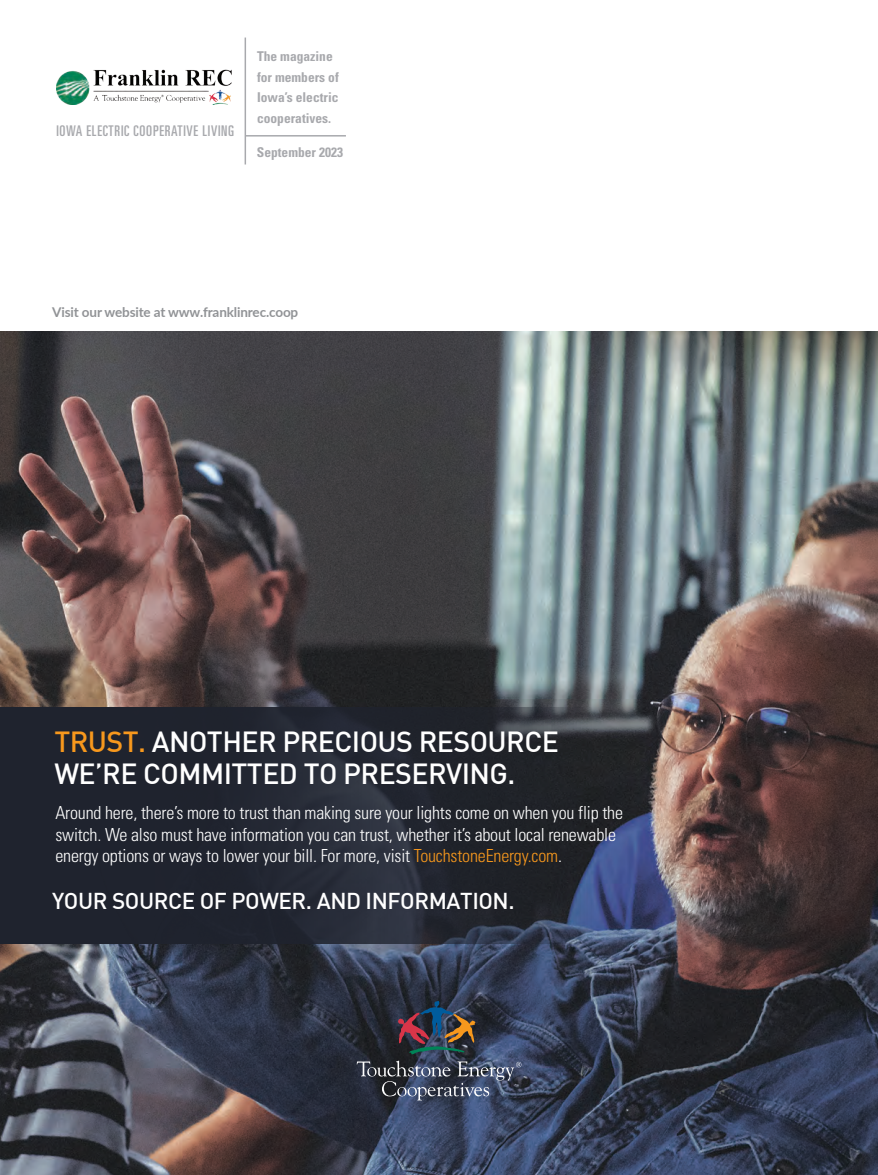
<style>
.page{position:relative;width:878px;height:1175px;background:#fff}
.page>*{position:absolute;margin:0;border:0;box-sizing:border-box;transform-origin:0 0}
.t1{font:500 28.5px/31.5px "DIN";letter-spacing:-.02em;color:#fff}
.t2{font:500 22.5px "DIN";letter-spacing:-.02em;color:#fff}
.t3{font:300 condensed 18px/21.6px "Univers";letter-spacing:-.01em;color:#fff}
.t4{font:ultra-condensed 14.7px "Univers";letter-spacing:.05em;color:#a8a9ad}
.t5{font:700 condensed 13.5px/20.7px "Univers LT Std";color:#a8a9ad}
.t6{font:700 13.5px "Lato";letter-spacing:-.01em;color:#919396}
.s1{color:#f7981d}
</style>
<div class="page">
<hr style="left:244px;top:38px;width:2px;height:126px;background:#a8a9ad">
<img style="left:56px;top:69px;width:176px;height:35px">
<hr style="left:245px;top:135px;width:101px;height:1px;background:#a8a9ad">
<img style="left:0;top:332px;width:878px;height:842px">
<svg style="left:0;top:707px;width:878px;height:236px;background:#313039"></svg>
<svg style="left:357px;top:1000px;width:164px;height:100px;background:#3e4250"></svg>
<p class="t4" style="left:56px;top:122px;width:179px">IOWA ELECTRIC COOPERATIVE LIVING</p>
<p class="t5" style="left:257px;top:46px;width:83px">The magazine for members of<br>Iowa’s electric cooperatives.</p>
<p class="t5" style="left:257px;top:141px;width:88px">September 2023</p>
<p class="t6" style="left:52px;top:302px;width:247px">Visit our website at www.franklinrec.coop</p>
<h1 class="t1" style="left:54px;top:725px;width:506px"><span class="s1">TRUST.</span> ANOTHER PRECIOUS RESOURCE<br>WE’RE COMMITTED TO PRESERVING.</h1>
<p class="t3" style="left:55px;top:801px;width:569px">Around here, there’s more to trust than making sure your lights come on when you flip the switch. We also must have information you can trust, whether it’s about local renewable energy options or ways to lower your bill. For more, visit <span class="s1">TouchstoneEnergy.com</span>.</p>
<p class="t2" style="left:52px;top:886px;width:464px">YOUR SOURCE OF POWER. AND INFORMATION.</p>
</div>
